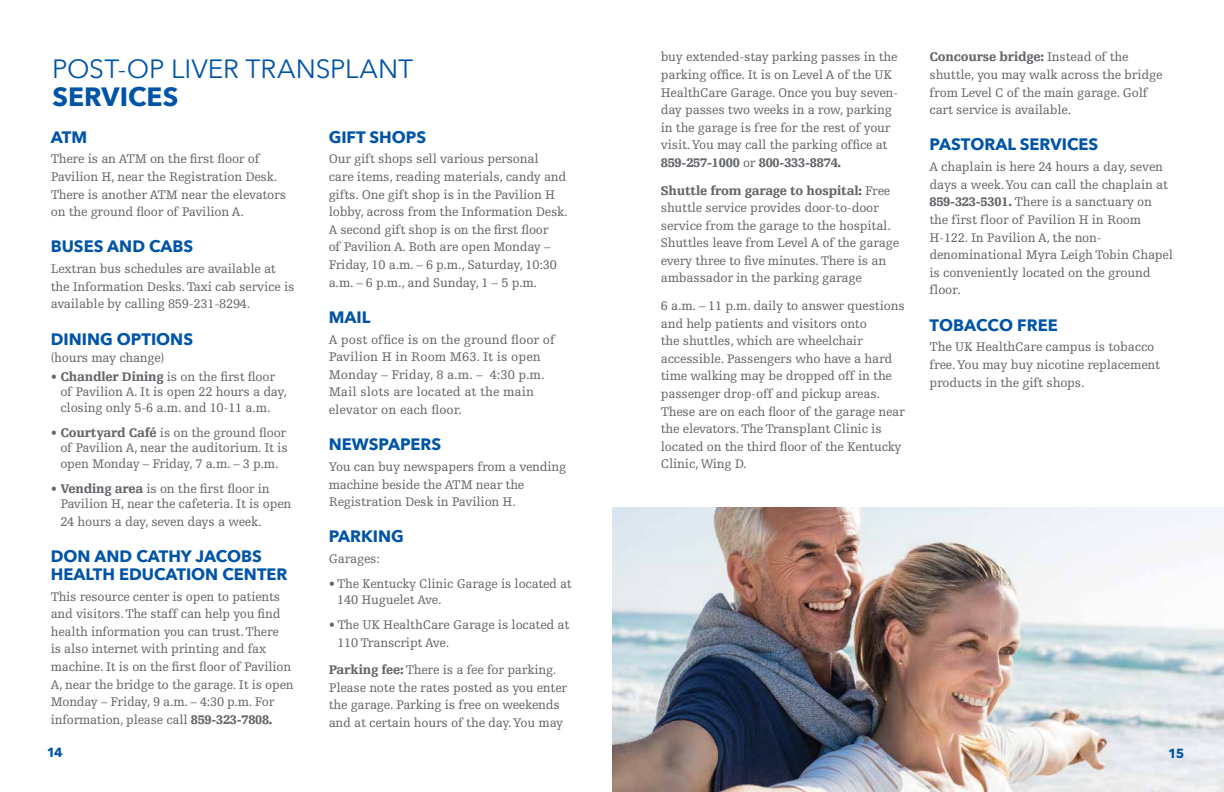
<style>
.page{position:relative;width:1224px;height:792px;background:#fff}
.page>*{position:absolute;margin:0;border:0;box-sizing:border-box;transform-origin:0 0}
.t1{font:26.4px "Avenir Next";color:#0054a6}
.t2{font:700 26.4px "Avenir Next";color:#0054a6}
.t3{font:700 16.5px/17.6px "Avenir Next";color:#0054a6}
.t4{font:13.2px/17.6px "Egyptienne FLT Std";letter-spacing:-.015em;color:#63666a}
.t5{font:13.2px/17.6px "Egyptienne FLT Std";letter-spacing:-.015em;color:#63666a;scale:.96 1}
.t6{font:700 13.2px "Avenir Next";color:#0054a6}
.s1{font-weight:900}
</style>
<div class="page">
<img style="left:612px;top:508px;width:612px;height:284px">
<h1 class="t1" style="left:52px;top:47px;width:363px">POST-OP LIVER TRANSPLANT</h1>
<h1 class="t2" style="left:52px;top:74px;width:127px">SERVICES</h1>
<p class="t3" style="left:51px;top:128px;width:38px">ATM</p>
<p class="t4" style="left:51px;top:150px;width:237px">There is an ATM on the first floor of Pavilion H, near the Registration Desk.<br>There is another ATM near the elevators on the ground floor of Pavilion A.</p>
<p class="t3" style="left:51px;top:238px;width:144px">BUSES AND CABS</p>
<p class="t4" style="left:51px;top:260px;width:245px">Lextran bus schedules are available at the Information Desks. Taxi cab service is available by calling 859-231-8294.</p>
<p class="t3" style="left:51px;top:330px;width:144px">DINING OPTIONS</p>
<p class="t4" style="left:51px;top:349px;width:115px">(hours may change)</p>
<p class="t4" style="left:60px;top:369px;width:228px;line-height:15.4px;text-indent:-10px">• <span class="s1">Chandler Dining</span> is on the first floor of Pavilion A. It is open 22 hours a day, closing only 5-6 a.m. and 10-11 a.m.</p>
<p class="t4" style="left:60px;top:425px;width:229px;line-height:15.4px;text-align:justify;text-indent:-10px">• <span class="s1">Courtyard Café</span> is on the ground floor of Pavilion A, near the auditorium. It is open Monday – Friday, 7 a.m. – 3 p.m.</p>
<p class="t4" style="left:60px;top:481px;width:233px;line-height:15.4px;text-indent:-10px">• <span class="s1">Vending area</span> is on the first floor in<br>Pavilion H, near the cafeteria. It is open</p>
<p class="t4" style="left:60px;top:513px;width:203px">24 hours a day, seven days a week.</p>
<p class="t3" style="left:51px;top:547px;width:238px">DON AND CATHY JACOBS<br>HEALTH EDUCATION CENTER</p>
<p class="t5" style="left:51px;top:588px;width:254px">This resource center is open to patients and visitors. The staff can help you find health information you can trust. There<br>is also internet with printing and fax machine. It is on the first floor of Pavilion A, near the bridge to the garage. It is open Monday – Friday, 9 a.m. – 4:30 p.m. For information, please call <span class="s1">859-323-7808.</span></p>
<p class="t3" style="left:329px;top:128px;width:99px">GIFT SHOPS</p>
<p class="t4" style="left:329px;top:150px;width:240px">Our gift shops sell various personal<br>care items, reading materials, candy and gifts. One gift shop is in the Pavilion H lobby, across from the Information Desk.<br>A second gift shop is on the first floor<br>of Pavilion A. Both are open Monday – Friday, 10 a.m. – 6 p.m., Saturday, 10:30 a.m. – 6 p.m., and Sunday, 1 – 5 p.m.</p>
<p class="t3" style="left:329px;top:308px;width:43px">MAIL</p>
<p class="t4" style="left:329px;top:331px;width:228px">A post office is on the ground floor of<br>Pavilion H in Room M63. It is open<br>Monday – Friday, 8 a.m. – 4:30 p.m.<br>Mail slots are located at the main elevator on each floor.</p>
<p class="t3" style="left:329px;top:435px;width:114px">NEWSPAPERS</p>
<p class="t4" style="left:329px;top:458px;width:239px">You can buy newspapers from a vending machine beside the ATM near the<br>Registration Desk in Pavilion H.</p>
<p class="t3" style="left:329px;top:528px;width:77px">PARKING</p>
<p class="t4" style="left:329px;top:550px;width:53px">Garages:</p>
<p class="t5" style="left:337px;top:577px;width:246px;line-height:15.4px;text-indent:-9px">• The Kentucky Clinic Garage is located at<br>140 Huguelet Ave.</p>
<p class="t4" style="left:337px;top:616px;width:234px;text-indent:-9px">• The UK HealthCare Garage is located at<br>110 Transcript Ave.</p>
<p class="t4" style="left:329px;top:661px;width:240px"><span class="s1">Parking fee:</span> There is a fee for parking.<br>Please note the rates posted as you enter the garage. Parking is free on weekends and at certain hours of the day. You may</p>
<p class="t4" style="left:661px;top:49px;width:239px">buy extended-stay parking passes in the parking office. It is on Level A of the UK HealthCare Garage. Once you buy seven&shy;day passes two weeks in a row, parking in the garage is free for the rest of your visit. You may call the parking office at <span class="s1">859-257-1000</span> or <span class="s1">800-333-8874.</span></p>
<p class="t4" style="left:661px;top:182px;width:240px"><span class="s1">Shuttle from garage to hospital:</span> Free shuttle service provides door-to-door service from the garage to the hospital.<br>Shuttles leave from Level A of the garage every three to five minutes. There is an ambassador in the parking garage</p>
<p class="t4" style="left:661px;top:297px;width:246px">6 a.m. – 11 p.m. daily to answer questions and help patients and visitors onto<br>the shuttles, which are wheelchair accessible. Passengers who have a hard time walking may be dropped off in the passenger drop-off and pickup areas.<br>These are on each floor of the garage near the elevators. The Transplant Clinic is located on the third floor of the Kentucky Clinic, Wing D.</p>
<p class="t4" style="left:929px;top:48px;width:235px"><span class="s1">Concourse bridge:</span> Instead of the shuttle, you may walk across the bridge from Level C of the main garage. Golf cart service is available.</p>
<p class="t3" style="left:929px;top:136px;width:170px">PASTORAL SERVICES</p>
<p class="t4" style="left:929px;top:158px;width:245px">A chaplain is here 24 hours a day, seven days a week.You can call the chaplain at <span class="s1">859-323-5301.</span> There is a sanctuary on the first floor of Pavilion H in Room H-122. In Pavilion A, the non&shy;denominational Myra Leigh Tobin Chapel is conveniently located on the ground floor.</p>
<p class="t3" style="left:929px;top:316px;width:130px">TOBACCO FREE</p>
<p class="t4" style="left:929px;top:338px;width:232px">The UK HealthCare campus is tobacco free.You may buy nicotine replacement products in the gift shops.</p>
<p class="t6" style="left:47px;top:741px;width:17px">14</p>
<p class="t6" style="left:1168px;top:742px;width:17px">15</p>
</div>
